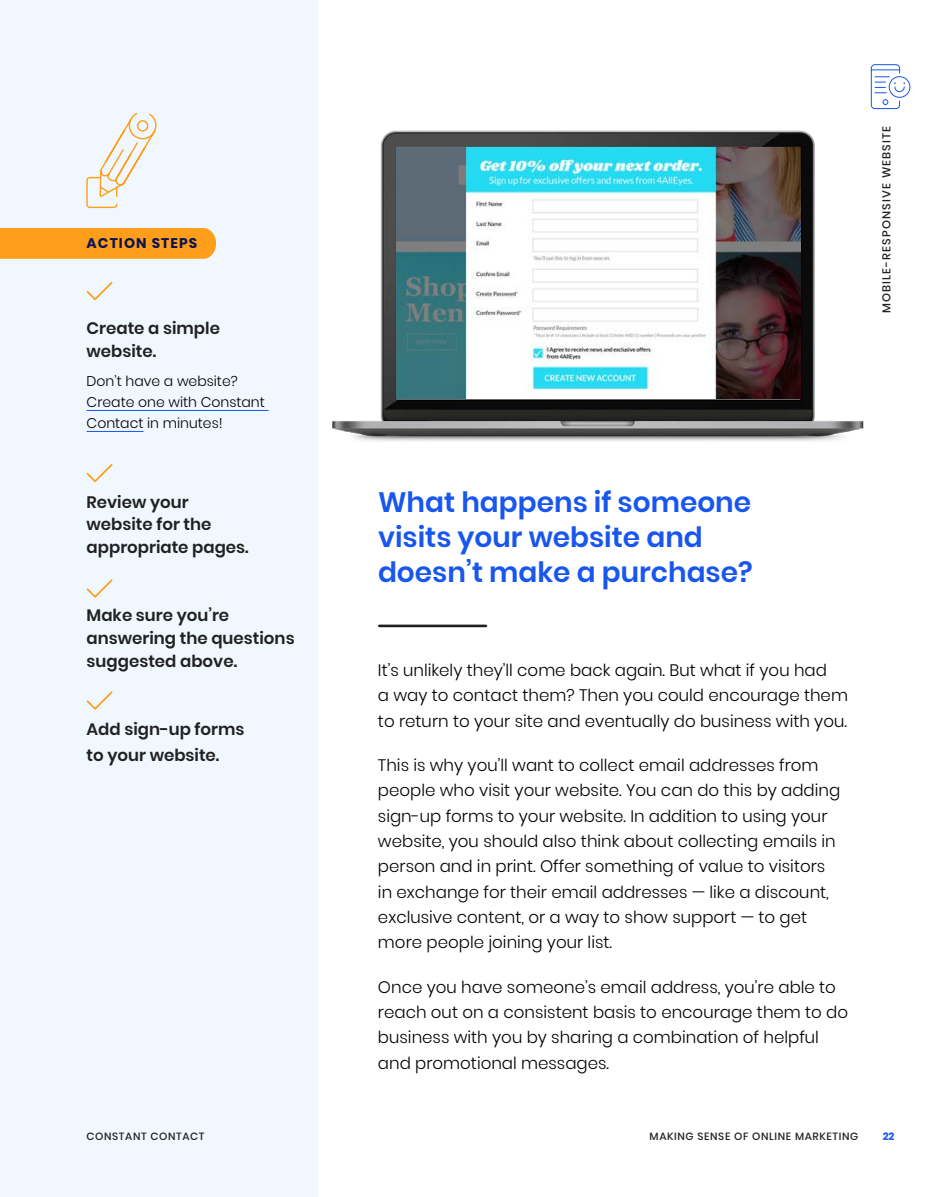
<style>
.page{position:relative;width:945px;height:1197px;background:#fff}
.page>*{position:absolute;margin:0;border:0;box-sizing:border-box;transform-origin:0 0}
.t1{font:600 28px/35px "Poppins";color:#1856ed}
.t2{font:300 16.62px/25.4px "Poppins";color:#000}
.t3{font:600 16.62px/22.8px "Poppins";color:#212121}
.t4{font:300 14px/21px "Poppins";color:#000}
.t5{font:700 14px "Poppins";letter-spacing:.08em;color:#0b1450}
.t6{font:500 11.38px "Poppins";letter-spacing:.1em;color:#212121}
.t7{font:500 10.5px "Poppins";letter-spacing:.06em;color:#212121}
.t8{font:700 10.5px "Poppins";color:#1856ed}
</style>
<div class="page">
<div style="left:0;top:0;width:318px;height:1197px;background:#f0f7ff"></div>
<div style="left:889px;top:76px;width:21px;height:22px;border:1px solid #1856ed;border-radius:50%"></div>
<svg style="left:870px;top:64px;width:35px;height:45px"></svg>
<img style="left:332px;top:130px;width:532px;height:311px">
<img style="left:397px;top:147px;width:404px;height:252px">
<hr style="left:87px;top:410px;width:182px;height:1px;background:#1856ed">
<hr style="left:87px;top:431px;width:57px;height:1px;background:#1856ed">
<svg style="left:86px;top:464px;width:27px;height:19px"></svg>
<svg style="left:86px;top:579px;width:27px;height:19px"></svg>
<svg style="left:86px;top:691px;width:27px;height:19px"></svg>
<hr style="left:379px;top:625px;width:107px;height:2px;background:#212121">
<svg style="left:0;top:113px;width:216px;height:188px"></svg>
<p class="t5" style="left:87px;top:235px;width:112px">ACTION STEPS</p>
<p class="t3" style="left:87px;top:317px;width:135px">Create a simple website.</p>
<p class="t4" style="left:87px;top:371px;width:180px">Don’t have a website?<br>Create one with Constant<br>Contact in minutes!</p>
<p class="t3" style="left:87px;top:490px;width:164px">Review your website for the appropriate pages.</p>
<p class="t3" style="left:87px;top:604px;width:210px">Make sure you’re answering the questions suggested above.</p>
<p class="t3" style="left:87px;top:716px;width:159px;line-height:26.2px">Add sign-up forms to your website.</p>
<p class="t6" style="left:880px;top:313px;width:189px;rotate:-90deg">MOBILE-RESPONSIVE WEBSITE</p>
<h1 class="t1" style="left:378px;top:485px;width:376px">What happens if someone visits your website and doesn’t make a purchase?</h1>
<p class="t2" style="left:378px;top:657px;width:472px">It’s unlikely they’ll come back again. But what if you had<br>a way to contact them? Then you could encourage them to return to your site and eventually do business with you.</p>
<p class="t2" style="left:378px;top:752px;width:464px">This is why you’ll want to collect email addresses from people who visit your website. You can do this by adding sign-up forms to your website. In addition to using your website, you should also think about collecting emails in person and in print. Offer something of value to visitors in exchange for their email addresses — like a discount, exclusive content, or a way to show support — to get more people joining your list.</p>
<p class="t2" style="left:378px;top:974px;width:472px">Once you have someone’s email address, you’re able to reach out on a consistent basis to encourage them to do business with you by sharing a combination of helpful and promotional messages.</p>
<p class="t7" style="left:87px;top:1130px;width:119px">CONSTANT CONTACT</p>
<p class="t7" style="left:650px;top:1130px;width:210px">MAKING SENSE OF ONLINE MARKETING</p>
<p class="t8" style="left:883px;top:1130px;width:13px">22</p>
</div>
